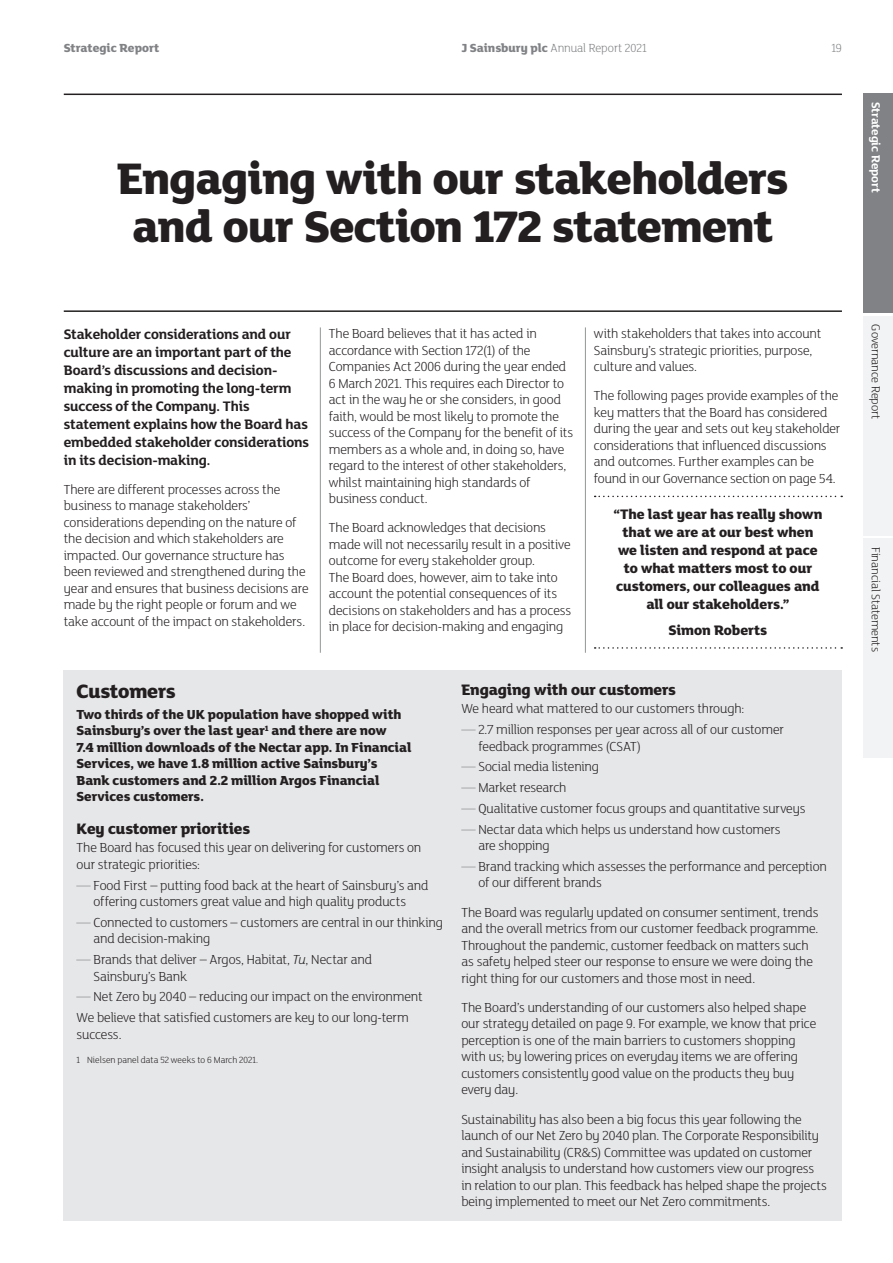
<style>
.page{position:relative;width:893px;height:1263px;background:#fff}
.page>*{position:absolute;margin:0;border:0;box-sizing:border-box;transform-origin:0 0}
._01_SR_Header_1{font:800 48px/48px "Mary Ann";letter-spacing:-.015em;color:#231f20;text-align:center}
._04_SR_Header_4{font:800 21px "Mary Ann";letter-spacing:-.015em;color:#231f20}
._05_SR_Header_5{font:800 16.5px "Mary Ann";letter-spacing:-.01em;color:#231f20}
._06a_SR_Header_6___S{font:700 15px/18px "Mary Ann";letter-spacing:-.005em;color:#231f20}
._32_Pull-out_Quote{font:800 15px/18px "Mary Ann";letter-spacing:-.005em;color:#231f20;text-align:center}
._11_SR_Body_Txt___SA{font:300 14.25px/16.5px "Mary Ann";letter-spacing:-.01em;color:#231f20}
._11_SR_Body_Txt___SA-2{font:800 14.25px/16.5px "Mary Ann";letter-spacing:-.005em;color:#231f20}
._11a_SR_Body_Txt___S{font:300 14.25px/16.5px "Mary Ann";letter-spacing:-.005em;color:#231f20}
.t1{font:300 12.75px "Mary Ann";letter-spacing:-.005em;color:#231f20}
.t2{font:300 12.75px "Mary Ann";letter-spacing:-.005em;color:#808285}
.t3{font:800 12.75px "Mary Ann";color:#808285}
.t4{font:700 12.75px "Mary Ann";color:#fff}
._10a_Notes_Txt{font:300 9.75px "Mary Ann";letter-spacing:.005em;color:#231f20}
.s1{font-weight:800}
.s2{color:#808285}
.s3{font-style:italic}
</style>
<div class="page">
<svg style="left:595px;top:496px;width:247px;height:1px"></svg>
<svg style="left:595px;top:647px;width:247px;height:2px"></svg>
<div style="left:64px;top:670px;width:778px;height:550px;background:#e6e7e9"></div>
<div style="left:863px;top:316px;width:30px;height:220px;background:#f2f3f4"></div>
<div style="left:863px;top:94px;width:30px;height:219px;background:#808285"></div>
<div style="left:863px;top:538px;width:30px;height:220px;background:#f2f3f4"></div>
<hr style="left:585px;top:327px;width:1px;height:326px;background:#939598">
<hr style="left:320px;top:327px;width:1px;height:326px;background:#939598">
<hr style="left:64px;top:94px;width:778px;height:1px;background:#231f20">
<hr style="left:64px;top:310px;width:778px;height:2px;background:#231f20">
<p class="t3" style="left:64px;top:39px;width:97px">Strategic Report</p>
<p class="t2" style="left:461px;top:40px;width:187px"><span class="s1">J Sainsbury plc</span> Annual Report 2021</p>
<p class="t2" style="left:831px;top:40px;width:12px">19</p>
<p class="_01_SR_Header_1" style="left:117px;top:152px;width:673px">Engaging with our stakeholders and our Section 172 statement</p>
<p class="t4" style="left:885px;top:102px;width:92px;rotate:90deg">Strategic Report</p>
<p class="_06a_SR_Header_6___S" style="left:64px;top:324px;width:247px">Stakeholder considerations and our culture are an important part of the Board’s discussions and decision&shy;making in promoting the long-term success of the Company. This statement explains how the Board has embedded stakeholder considerations in its decision-making.</p>
<p class="_11_SR_Body_Txt___SA" style="left:64px;top:481px;width:246px">There are different processes across the business to manage stakeholders’ considerations depending on the nature of the decision and which stakeholders are impacted. Our governance structure has been reviewed and strengthened during the year and ensures that business decisions are made by the right people or forum and we take account of the impact on stakeholders.</p>
<p class="_11_SR_Body_Txt___SA" style="left:329px;top:325px;width:246px">The Board believes that it has acted in accordance with Section 172(1) of the Companies Act 2006 during the year ended 6 March 2021. This requires each Director to act in the way he or she considers, in good faith, would be most likely to promote the success of the Company for the benefit of its members as a whole and, in doing so, have regard to the interest of other stakeholders, whilst maintaining high standards of business conduct.</p>
<p class="_11_SR_Body_Txt___SA" style="left:329px;top:519px;width:244px">The Board acknowledges that decisions made will not necessarily result in a positive outcome for every stakeholder group.<br>The Board does, however, aim to take into account the potential consequences of its decisions on stakeholders and has a process in place for decision-making and engaging</p>
<p class="_11_SR_Body_Txt___SA" style="left:594px;top:325px;width:229px">with stakeholders that takes into account<br>Sainsbury’s strategic priorities, purpose, culture and values.</p>
<p class="_11_SR_Body_Txt___SA" style="left:594px;top:387px;width:248px">The following pages provide examples of the key matters that the Board has considered during the year and sets out key stakeholder considerations that influenced discussions and outcomes. Further examples can be found in our Governance section on page 54.</p>
<p class="_32_Pull-out_Quote" style="left:613px;top:504px;width:210px">“The last year has really shown that we are at our best when we listen and respond at pace to what matters most to our customers, our colleagues and all our stakeholders.”</p>
<p class="_32_Pull-out_Quote" style="left:669px;top:620px;width:100px">Simon Roberts</p>
<p class="_04_SR_Header_4" style="left:77px;top:676px;width:101px">Customers</p>
<p class="_11_SR_Body_Txt___SA-2" style="left:77px;top:705px;width:336px">Two thirds of the UK population have shopped with Sainsbury’s over the last year<sup>1</sup> and there are now<br>7.4 million downloads of the Nectar app. In Financial Services, we have 1.8 million active Sainsbury’s Bank customers and 2.2 million Argos Financial Services customers.</p>
<p class="_05_SR_Header_5" style="left:77px;top:816px;width:175px">Key customer priorities</p>
<p class="_11a_SR_Body_Txt___S" style="left:77px;top:839px;width:346px">The Board has focused this year on delivering for customers on our strategic priorities:</p>
<p class="_11_SR_Body_Txt___SA" style="left:77px;top:876px;width:353px;text-align:center"><span class="s2">—</span> Food First – putting food back at the heart of Sainsbury’s and offering customers great value and high quality products</p>
<p class="_11_SR_Body_Txt___SA" style="left:94px;top:914px;width:351px;text-indent:-17px"><span class="s2">—</span> Connected to customers – customers are central in our thinking and decision-making</p>
<p class="_11_SR_Body_Txt___SA" style="left:94px;top:951px;width:280px;text-indent:-17px"><span class="s2">—</span> Brands that deliver – Argos, Habitat, <span class="s3">Tu</span>, Nectar and<br>Sainsbury’s Bank</p>
<p class="_11_SR_Body_Txt___SA" style="left:77px;top:988px;width:348px"><span class="s2">—</span> Net Zero by 2040 – reducing our impact on the environment</p>
<p class="_11_SR_Body_Txt___SA" style="left:77px;top:1009px;width:334px">We believe that satisfied customers are key to our long-term success.</p>
<p class="_10a_Notes_Txt" style="left:77px;top:1054px;width:183px">1 Nielsen panel data 52 weeks to 6 March 2021.</p>
<p class="_05_SR_Header_5" style="left:461px;top:678px;width:216px">Engaging with our customers</p>
<p class="_11a_SR_Body_Txt___S" style="left:461px;top:700px;width:284px">We heard what mattered to our customers through:</p>
<p class="_11_SR_Body_Txt___SA" style="left:478px;top:721px;width:307px;text-indent:-17px"><span class="s2">—</span> 2.7 million responses per year across all of our customer feedback programmes (CSAT)</p>
<p class="_11_SR_Body_Txt___SA" style="left:461px;top:758px;width:139px"><span class="s2">—</span> Social media listening</p>
<p class="_11_SR_Body_Txt___SA" style="left:461px;top:779px;width:106px"><span class="s2">—</span> Market research</p>
<p class="_11_SR_Body_Txt___SA" style="left:461px;top:800px;width:345px"><span class="s2">—</span> Qualitative customer focus groups and quantitative surveys</p>
<p class="_11_SR_Body_Txt___SA" style="left:478px;top:821px;width:304px;text-indent:-17px"><span class="s2">—</span> Nectar data which helps us understand how customers are shopping</p>
<p class="_11_SR_Body_Txt___SA" style="left:478px;top:858px;width:350px;text-indent:-17px"><span class="s2">—</span> Brand tracking which assesses the performance and perception of our different brands</p>
<p class="_11_SR_Body_Txt___SA" style="left:461px;top:904px;width:358px">The Board was regularly updated on consumer sentiment, trends and the overall metrics from our customer feedback programme.<br>Throughout the pandemic, customer feedback on matters such as safety helped steer our response to ensure we were doing the right thing for our customers and those most in need.</p>
<p class="_11_SR_Body_Txt___SA" style="left:461px;top:999px;width:356px">The Board’s understanding of our customers also helped shape our strategy detailed on page 9. For example, we know that price perception is one of the main barriers to customers shopping with us; by lowering prices on everyday items we are offering customers consistently good value on the products they buy every day.</p>
<p class="_11_SR_Body_Txt___SA" style="left:461px;top:1111px;width:367px">Sustainability has also been a big focus this year following the launch of our Net Zero by 2040 plan. The Corporate Responsibility and Sustainability (CR&amp;S) Committee was updated on customer insight analysis to understand how customers view our progress in relation to our plan. This feedback has helped shape the projects being implemented to meet our Net Zero commitments.</p>
<p class="t1" style="left:884px;top:324px;width:96px;rotate:90deg">Governance Report</p>
<p class="t1" style="left:884px;top:547px;width:106px;rotate:90deg">Financial Statements</p>
</div>
